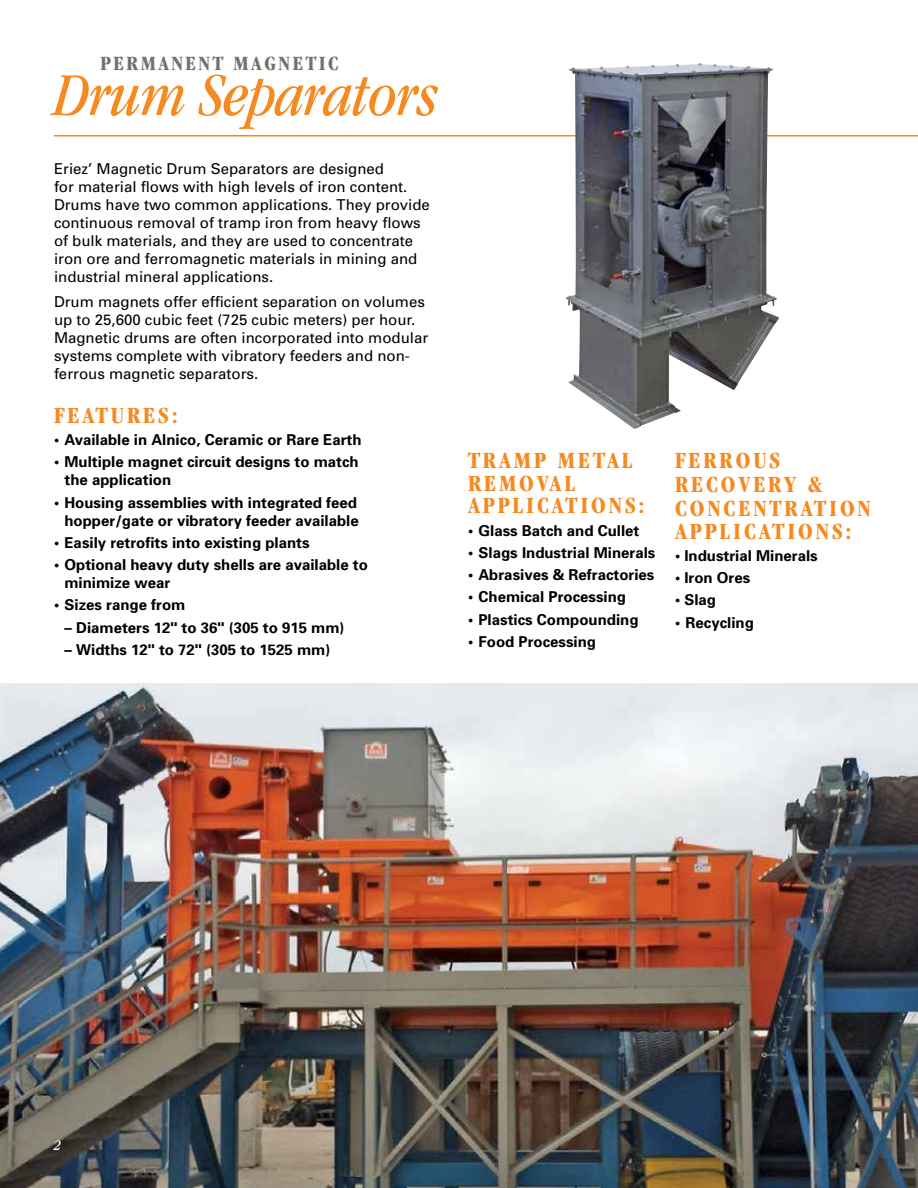
<style>
.page{position:relative;width:918px;height:1188px;background:#fff}
.page>*{position:absolute;margin:0;border:0;box-sizing:border-box;transform-origin:0 0}
.t1{font:italic condensed 63px "Garamond";letter-spacing:-.005em;color:#f6891f}
.t2{font:700 condensed 24px/23.4px "Garamond";letter-spacing:.12em;color:#f6891f}
.t3{font:700 condensed 21px "Garamond";letter-spacing:.12em;color:#777066}
.t4{font:15px/18px "Univers";color:#000}
.t5{font:700 15px/18px "Univers";color:#000}
.t6{font:italic condensed 15px "Garamond";color:#fff}
</style>
<div class="page">
<img style="left:0;top:684px;width:918px;height:504px">
<hr style="left:54px;top:135px;width:864px;height:1px;background:#f6891f">
<img style="left:566px;top:63px;width:213px;height:366px">
<h3 class="t3" style="left:100px;top:51px;width:240px">PERMANENT MAGNETIC</h3>
<h1 class="t1" style="left:54px;top:60px;width:385px">Drum Separators</h1>
<p class="t4" style="left:54px;top:160px;width:377px">Eriez’ Magnetic Drum Separators are designed<br>for material flows with high levels of iron content.<br>Drums have two common applications. They provide continuous removal of tramp iron from heavy flows of bulk materials, and they are used to concentrate iron ore and ferromagnetic materials in mining and industrial mineral applications.</p>
<p class="t4" style="left:54px;top:292px;width:376px">Drum magnets offer efficient separation on volumes up to 25,600 cubic feet (725 cubic meters) per hour.<br>Magnetic drums are often incorporated into modular systems complete with vibratory feeders and non&shy;ferrous magnetic separators.</p>
<h2 class="t2" style="left:54px;top:403px;width:125px">FEATURES:</h2>
<p class="t5" style="left:54px;top:430px;width:309px">• Available in Alnico, Ceramic or Rare Earth</p>
<p class="t5" style="left:64px;top:452px;width:296px;text-indent:-10px">• Multiple magnet circuit designs to match the application</p>
<p class="t5" style="left:54px;top:493px;width:306px;text-align:right">• Housing assemblies with integrated feed hopper/gate or vibratory feeder available</p>
<p class="t5" style="left:54px;top:533px;width:257px">• Easily retrofits into existing plants</p>
<p class="t5" style="left:64px;top:555px;width:305px;text-indent:-10px">• Optional heavy duty shells are available to minimize wear</p>
<p class="t5" style="left:54px;top:596px;width:133px">• Sizes range from</p>
<p class="t5" style="left:64px;top:618px;width:282px">– Diameters 12" to 36" (305 to 915 mm)</p>
<p class="t5" style="left:64px;top:640px;width:267px">– Widths 12" to 72" (305 to 1525 mm)</p>
<h2 class="t2" style="left:468px;top:449px;width:178px;line-height:22.5px">TRAMP METAL<br>REMOVAL<br>APPLICATIONS:</h2>
<p class="t5" style="left:468px;top:521px;width:173px">• Glass Batch and Cullet</p>
<p class="t5" style="left:468px;top:543px;width:189px">• Slags Industrial Minerals</p>
<p class="t5" style="left:468px;top:565px;width:188px">• Abrasives &amp; Refractories</p>
<p class="t5" style="left:468px;top:588px;width:160px">• Chemical Processing</p>
<p class="t5" style="left:468px;top:610px;width:172px">• Plastics Compounding</p>
<p class="t5" style="left:468px;top:632px;width:130px">• Food Processing</p>
<h2 class="t2" style="left:675px;top:449px;width:197px">FERROUS<br>RECOVERY &amp;<br>CONCENTRATION<br>APPLICATIONS:</h2>
<p class="t5" style="left:675px;top:546px;width:144px">• Industrial Minerals</p>
<p class="t5" style="left:675px;top:568px;width:77px">• Iron Ores</p>
<p class="t5" style="left:675px;top:591px;width:43px">• Slag</p>
<p class="t5" style="left:675px;top:613px;width:80px">• Recycling</p>
<p class="t6" style="left:54px;top:1137px;width:8px">2</p>
</div>
